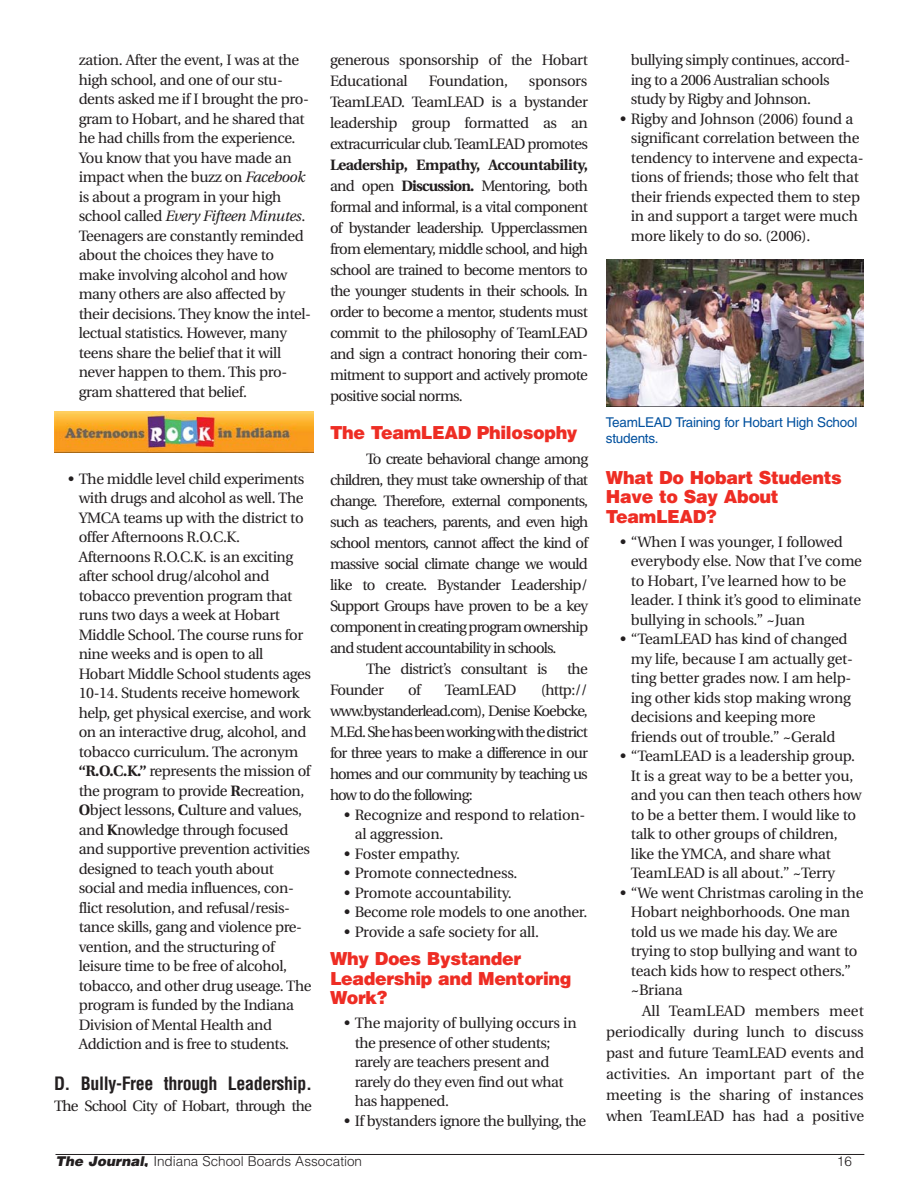
<style>
.page{position:relative;width:918px;height:1188px;background:#fff}
.page>*{position:absolute;margin:0;border:0;box-sizing:border-box;transform-origin:0 0}
.t1{font:900 18px/19.5px "Helvetica";letter-spacing:-.02em;color:#ee2d24}
.t2{font:700 condensed 18px "Helvetica";letter-spacing:-.02em;color:#231f20}
.t3{font:15px/19.5px "Utopia";letter-spacing:-.025em;color:#231f20}
.t4{font:15px "Utopia";letter-spacing:-.06em;color:#231f20}
.t5{font:15px "Utopia";letter-spacing:-.045em;color:#231f20}
.t6{font:15px "Utopia";letter-spacing:-.05em;color:#231f20}
.t7{font:13.5px/16.2px "Helvetica";letter-spacing:-.015em;color:#00509e}
.t8{font:300 13.5px "Helvetica";color:#231f20}
.s1{font-style:italic}
.s2{font-weight:700}
.s3{font-weight:900;font-style:italic}
</style>
<div class="page">
<hr style="left:56px;top:1154px;width:808px;height:1px;background:#231f20">
<img style="left:54px;top:412px;width:259px;height:40px">
<img style="left:606px;top:259px;width:258px;height:147px">
<p class="t3" style="left:79px;top:52px;width:234px">zation. After the event, I was at the high school, and one of our stu&shy;dents asked me if I brought the pro&shy;gram to Hobart, and he shared that he had chills from the experience.<br>You know that you have made an impact when the buzz on <span class="s1">Facebook </span>is about a program in your high school called <span class="s1">Every Fifteen Minutes</span>.<br>Teenagers are constantly reminded about the choices they have to make involving alcohol and how many others are also affected by their decisions. They know the intel&shy;lectual statistics. However, many teens share the belief that it will never happen to them. This pro&shy;gram shattered that belief.</p>
<p class="t3" style="left:79px;top:470px;width:234px;text-indent:-10px">• The middle level child experiments with drugs and alcohol as well. The YMCA teams up with the district to offer Afternoons R.O.C.K.<br>Afternoons R.O.C.K. is an exciting after school drug/alcohol and tobacco prevention program that runs two days a week at Hobart Middle School. The course runs for nine weeks and is open to all Hobart Middle School students ages 10-14. Students receive homework help, get physical exercise, and work on an interactive drug, alcohol, and tobacco curriculum. The acronym <span class="s2">“R.O.C.K.”</span> represents the mission of the program to provide <span class="s2">R</span>ecreation, <span class="s2">O</span>bject lessons, <span class="s2">C</span>ulture and values, and <span class="s2">K</span>nowledge through focused and supportive prevention activities designed to teach youth about social and media influences, con&shy;flict resolution, and refusal/resis&shy;tance skills, gang and violence pre&shy;vention, and the structuring of leisure time to be free of alcohol, tobacco, and other drug useage. The program is funded by the Indiana Division of Mental Health and Addiction and is free to students.</p>
<p class="t2" style="left:54px;top:1076px;width:260px">D. Bully-Free through Leadership.</p>
<p class="t6" style="left:54px;top:1099px;width:259px">The School City of Hobart, through the</p>
<p class="t3" style="left:330px;top:51px;width:259px;line-height:21px">generous sponsorship of the Hobart<br>Educational</p>
<p class="t3" style="left:429px;top:73px;width:81px">Foundation,</p>
<p class="t3" style="left:330px;top:72px;width:259px;line-height:21px;text-align:justify;text-indent:199px">sponsors TeamLEAD. TeamLEAD is a bystander leadership group formatted as an extracurricular club. TeamLEAD promotes</p>
<p class="t3" style="left:330px;top:156px;width:260px;line-height:21px;text-align:justify"><span class="s2">Leadership, Empathy, Accountability, </span>and open <span class="s2">Discussion.</span> Mentoring, both formal and informal, is a vital component of bystander leadership. Upperclassmen from elementary, middle school, and high school are trained to become mentors to the younger students in their schools. In order to become a mentor, students must commit to the philosophy of TeamLEAD and sign a contract honoring their com&shy;mitment to support and actively promote positive social norms.</p>
<p class="t1" style="left:330px;top:424px;width:249px">The TeamLEAD Philosophy</p>
<p class="t4" style="left:366px;top:453px;width:224px">To create behavioral change among</p>
<p class="t4" style="left:330px;top:474px;width:260px">children, they must take ownership of that</p>
<p class="t4" style="left:330px;top:495px;width:260px">change. Therefore, external components,</p>
<p class="t4" style="left:330px;top:516px;width:260px">such as teachers, parents, and even high</p>
<p class="t4" style="left:330px;top:537px;width:260px">school mentors, cannot affect the kind of</p>
<p class="t4" style="left:330px;top:558px;width:259px">massive social climate change we would</p>
<p class="t3" style="left:330px;top:577px;width:260px">like to create. Bystander Leadership/</p>
<p class="t4" style="left:330px;top:600px;width:259px">Support Groups have proven to be a key</p>
<p class="t4" style="left:330px;top:621px;width:260px">component in creating program ownership</p>
<p class="t4" style="left:330px;top:642px;width:228px">and student accountability in schools.</p>
<p class="t5" style="left:366px;top:663px;width:183px">The district’s consultant is</p>
<p class="t3" style="left:567px;top:661px;width:22px">the</p>
<p class="t5" style="left:330px;top:684px;width:55px">Founder</p>
<p class="t3" style="left:408px;top:682px;width:14px">of</p>
<p class="t5" style="left:445px;top:684px;width:73px">TeamLEAD</p>
<p class="t3" style="left:330px;top:681px;width:259px;line-height:21px;text-align:justify;text-indent:211px">(http:// www.bystanderlead.com), Denise Koebcke, M.Ed. She has been working with the district for three years to make a difference in our homes and our community by teaching us how to do the following:</p>
<p class="t3" style="left:355px;top:806px;width:232px;text-indent:-10px">• Recognize and respond to relation&shy;al aggression.</p>
<p class="t3" style="left:344px;top:845px;width:117px">• Foster empathy.</p>
<p class="t3" style="left:344px;top:865px;width:175px">• Promote connectedness.</p>
<p class="t3" style="left:344px;top:884px;width:169px">• Promote accountability.</p>
<p class="t3" style="left:344px;top:904px;width:245px">• Become role models to one another.</p>
<p class="t3" style="left:344px;top:923px;width:196px">• Provide a safe society for all.</p>
<p class="t1" style="left:330px;top:951px;width:243px">Why Does Bystander<br>Leadership and Mentoring<br>Work?</p>
<p class="t3" style="left:355px;top:1015px;width:223px;text-indent:-10px">• The majority of bullying occurs in the presence of other students; rarely are teachers present and rarely do they even find out what has happened.</p>
<p class="t3" style="left:344px;top:1112px;width:244px">• If bystanders ignore the bullying, the</p>
<p class="t3" style="left:631px;top:52px;width:221px">bullying simply continues, accord&shy;ing to a 2006 Australian schools study by Rigby and Johnson.</p>
<p class="t3" style="left:631px;top:110px;width:234px;text-indent:-10px">• Rigby and Johnson (2006) found a significant correlation between the tendency to intervene and expecta&shy;tions of friends; those who felt that their friends expected them to step in and support a target were much more likely to do so. (2006).</p>
<p class="t7" style="left:606px;top:415px;width:253px">TeamLEAD Training for Hobart High School students.</p>
<p class="t1" style="left:606px;top:469px;width:237px">What Do Hobart Students<br>Have to Say About<br>TeamLEAD?</p>
<p class="t3" style="left:631px;top:533px;width:233px;text-indent:-10px">• “When I was younger, I followed everybody else. Now that I’ve come to Hobart, I’ve learned how to be leader. I think it’s good to eliminate bullying in schools.” ~Juan</p>
<p class="t3" style="left:631px;top:631px;width:224px;text-indent:-10px">• “TeamLEAD has kind of changed my life, because I am actually get&shy;ting better grades now. I am help&shy;ing other kids stop making wrong decisions and keeping more friends out of trouble.” ~Gerald</p>
<p class="t3" style="left:631px;top:748px;width:232px;text-indent:-10px">• “TeamLEAD is a leadership group.<br>It is a great way to be a better you, and you can then teach others how to be a better them. I would like to talk to other groups of children, like the YMCA, and share what<br>TeamLEAD is all about.” ~Terry</p>
<p class="t3" style="left:631px;top:884px;width:234px;text-indent:-10px">• “We went Christmas caroling in the<br>Hobart neighborhoods. One man told us we made his day. We are trying to stop bullying and want to teach kids how to respect others.” ~Briana</p>
<p class="t3" style="left:606px;top:1002px;width:260px;line-height:21px;text-align:justify;text-indent:36px">All TeamLEAD members meet periodically during lunch to discuss past and future TeamLEAD events and activities. An important part of the meeting is the sharing of instances when TeamLEAD has had a positive</p>
<p class="t8" style="left:55px;top:1156px;width:308px"><span class="s3">The Journal,</span> Indiana School Boards Assocation</p>
<p class="t8" style="left:837px;top:1156px;width:17px">16</p>
</div>
